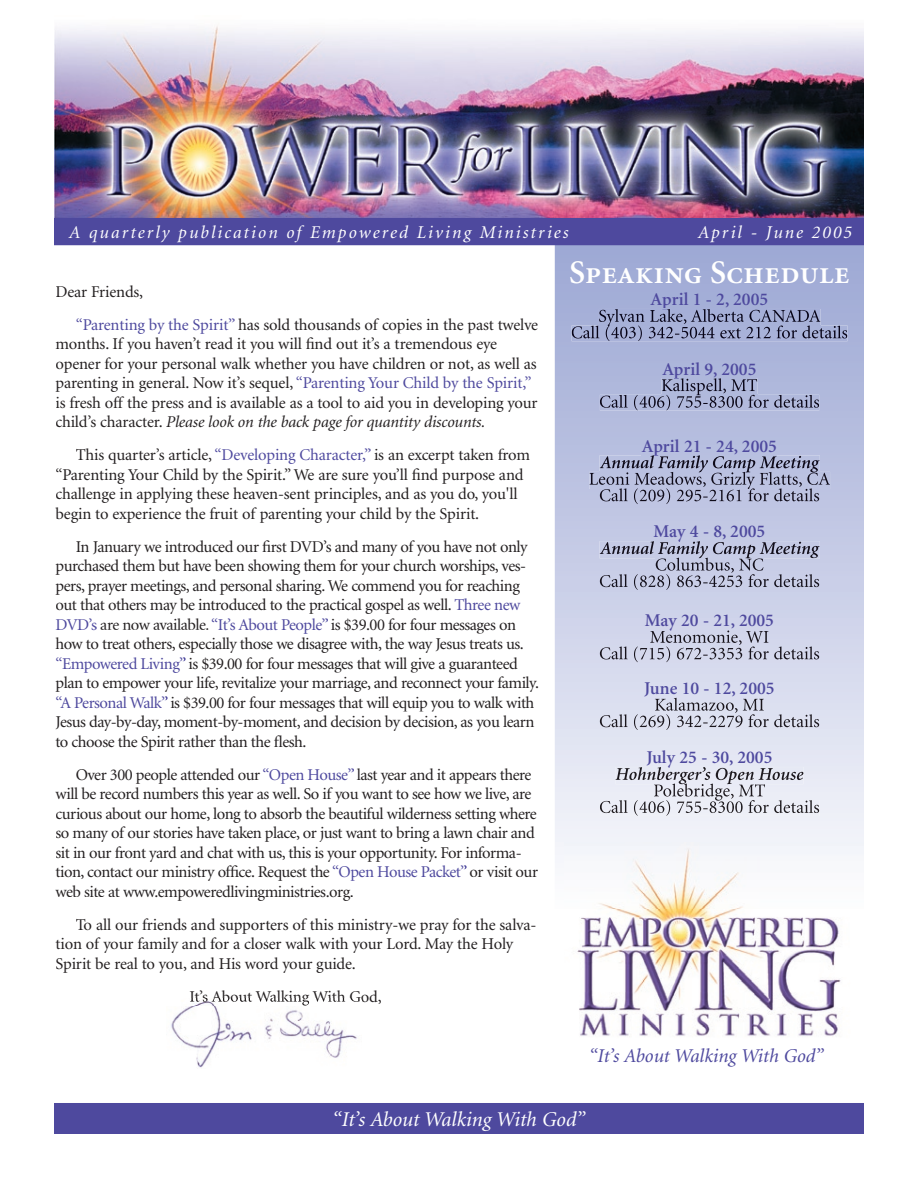
<style>
.page{position:relative;width:918px;height:1188px;background:#fff}
.page>*{position:absolute;margin:0;border:0;box-sizing:border-box;transform-origin:0 0}
.t1{font:33px "Minion Semibold SC";color:#fff}
.t2{font:italic 21px "Minion";color:#fff}
.t3{font:italic 19.5px "Minion";color:#4e499e}
.t4{font:600 18px "Minion";color:#4e499e}
.t5{font:italic 18px "Minion";letter-spacing:.115em;color:#fff}
.t6{font:16.5px/19.5px "Minion";letter-spacing:-.03em;color:#231f20}
.t7{font:16.5px/19.5px "Minion";letter-spacing:-.01em;color:#231f20}
.s1{color:#4e499e}
.s2{font-style:italic}
.s3{color:#000002}
</style>
<div class="page">
<img style="left:171px;top:1006px;width:186px;height:62px">
<img style="left:54px;top:25px;width:810px;height:193px">
<svg style="left:555px;top:245px;width:309px;height:610px;background:#c5cbe5"></svg>
<svg style="left:572px;top:309px;width:275px;height:16px;background:#8f97bc"></svg>
<img style="left:572px;top:325px;width:275px;height:16px">
<hr style="left:599px;top:325px;width:222px;height:1px;background:#a7b1d8">
<svg style="left:600px;top:378px;width:219px;height:17px;background:#a2a9cc"></svg>
<img style="left:600px;top:395px;width:219px;height:16px">
<svg style="left:662px;top:395px;width:95px;height:1px"></svg>
<svg style="left:589px;top:455px;width:241px;height:17px;background:#999ebb"></svg>
<img style="left:589px;top:472px;width:241px;height:17px">
<svg style="left:600px;top:472px;width:220px;height:1px"></svg>
<img style="left:600px;top:489px;width:220px;height:15px">
<svg style="left:600px;top:488px;width:220px;height:1px"></svg>
<img style="left:600px;top:541px;width:220px;height:17px">
<img style="left:654px;top:541px;width:110px;height:1px">
<img style="left:656px;top:559px;width:108px;height:14px">
<svg style="left:656px;top:558px;width:108px;height:1px"></svg>
<img style="left:600px;top:574px;width:219px;height:16px">
<img style="left:650px;top:631px;width:118px;height:14px">
<hr style="left:650px;top:630px;width:118px;height:1px;background:#4e499e">
<img style="left:600px;top:646px;width:219px;height:16px">
<img style="left:655px;top:698px;width:109px;height:15px">
<img style="left:600px;top:714px;width:219px;height:16px">
<img style="left:615px;top:767px;width:189px;height:17px">
<img style="left:647px;top:767px;width:125px;height:1px">
<img style="left:654px;top:785px;width:111px;height:15px">
<svg style="left:654px;top:784px;width:111px;height:1px"></svg>
<img style="left:600px;top:800px;width:220px;height:16px">
<svg style="left:654px;top:800px;width:111px;height:1px"></svg>
<img style="left:190px;top:999px;width:170px;height:7px">
<img style="left:577px;top:909px;width:264px;height:127px">
<img style="left:565px;top:843px;width:299px;height:66px">
<div style="left:54px;top:218px;width:810px;height:27px;background:#4e499e"></div>
<div style="left:54px;top:1103px;width:810px;height:31px;background:#4e499e"></div>
<p class="t5" style="left:69px;top:224px;width:501px">A quarterly publication of Empowered Living Ministries</p>
<p class="t5" style="left:698px;top:224px;width:155px">April - June 2005</p>
<p class="t7" style="left:76px;top:275px;width:464px;line-height:33px;text-indent:-20px">Dear Friends,<br><span class="s1">“Parenting by the Spirit”</span> has sold thousands of copies in the past twelve</p>
<p class="t7" style="left:56px;top:335px;width:484px">months. If you haven’t read it you will find out it’s a tremendous eye opener for your personal walk whether you have children or not, as well as parenting in general. Now it’s sequel, <span class="s1">“Parenting Your Child by the Spirit,” </span>is fresh off the press and is available as a tool to aid you in developing your child’s character. <span class="s2">Please look on the back page for quantity discounts.</span></p>
<p class="t7" style="left:56px;top:446px;width:476px;text-indent:20px">This quarter’s article, <span class="s1">“Developing Character,”</span> is an excerpt taken from “Parenting Your Child by the Spirit.” We are sure you’ll find purpose and challenge in applying these heaven-sent principles, and as you do, you'll begin to experience the fruit of parenting your child by the Spirit.</p>
<p class="t6" style="left:56px;top:537px;width:485px;text-indent:20px">In January we introduced our first DVD’s and many of you have not only purchased them but have been showing them for your church worships, ves&shy;pers, prayer meetings, and personal sharing. We commend you for reaching out that others may be introduced to the practical gospel as well. <span class="s1">Three new </span><span class="s3">DVD’s</span> are now available. <span class="s1">“It’s About People”</span> is $39.00 for four messages on how to treat others, especially those we disagree with, the way Jesus treats us. <span class="s1">“Empowered Living”</span> is $39.00 for four messages that will give a guaranteed plan to empower your life, revitalize your marriage, and reconnect your family. <span class="s1">“A Personal Walk”</span> is $39.00 for four messages that will equip you to walk with Jesus day-by-day, moment-by-moment, and decision by decision, as you learn to choose the Spirit rather than the flesh.</p>
<p class="t6" style="left:56px;top:765px;width:484px;text-indent:20px">Over 300 people attended our <span class="s1">“Open House”</span> last year and it appears there will be record numbers this year as well. So if you want to see how we live, are curious about our home, long to absorb the beautiful wilderness setting where so many of our stories have taken place, or just want to bring a lawn chair and sit in our front yard and chat with us, this is your opportunity. For informa&shy;tion, contact our ministry office. Request the <span class="s1">“Open House Packet”</span> or visit our web site at www.empoweredlivingministries.org.</p>
<p class="t7" style="left:56px;top:915px;width:483px;text-indent:20px">To all our friends and supporters of this ministry-we pray for the salva&shy;tion of your family and for a closer walk with your Lord. May the Holy<br>Spirit be real to you, and His word your guide.</p>
<p class="t7" style="left:189px;top:987px;width:194px">It’s About Walking With God,</p>
<h1 class="t1" style="left:569px;top:256px;width:282px">Speaking Schedule</h1>
<p class="t4" style="left:651px;top:290px;width:119px">April 1 - 2, 2005</p>
<p class="t4" style="left:662px;top:360px;width:96px">April 9, 2005</p>
<p class="t4" style="left:642px;top:437px;width:137px">April 21 - 24, 2005</p>
<p class="t4" style="left:653px;top:523px;width:113px">May 4 - 8, 2005</p>
<p class="t4" style="left:645px;top:611px;width:131px">May 20 - 21, 2005</p>
<p class="t4" style="left:644px;top:679px;width:132px">June 10 - 12, 2005</p>
<p class="t4" style="left:646px;top:748px;width:128px">July 25 - 30, 2005</p>
<p class="t3" style="left:589px;top:1046px;width:236px">“It’s About Walking With God”</p>
<p class="t2" style="left:333px;top:1109px;width:254px">“It’s About Walking With God”</p>
</div>
